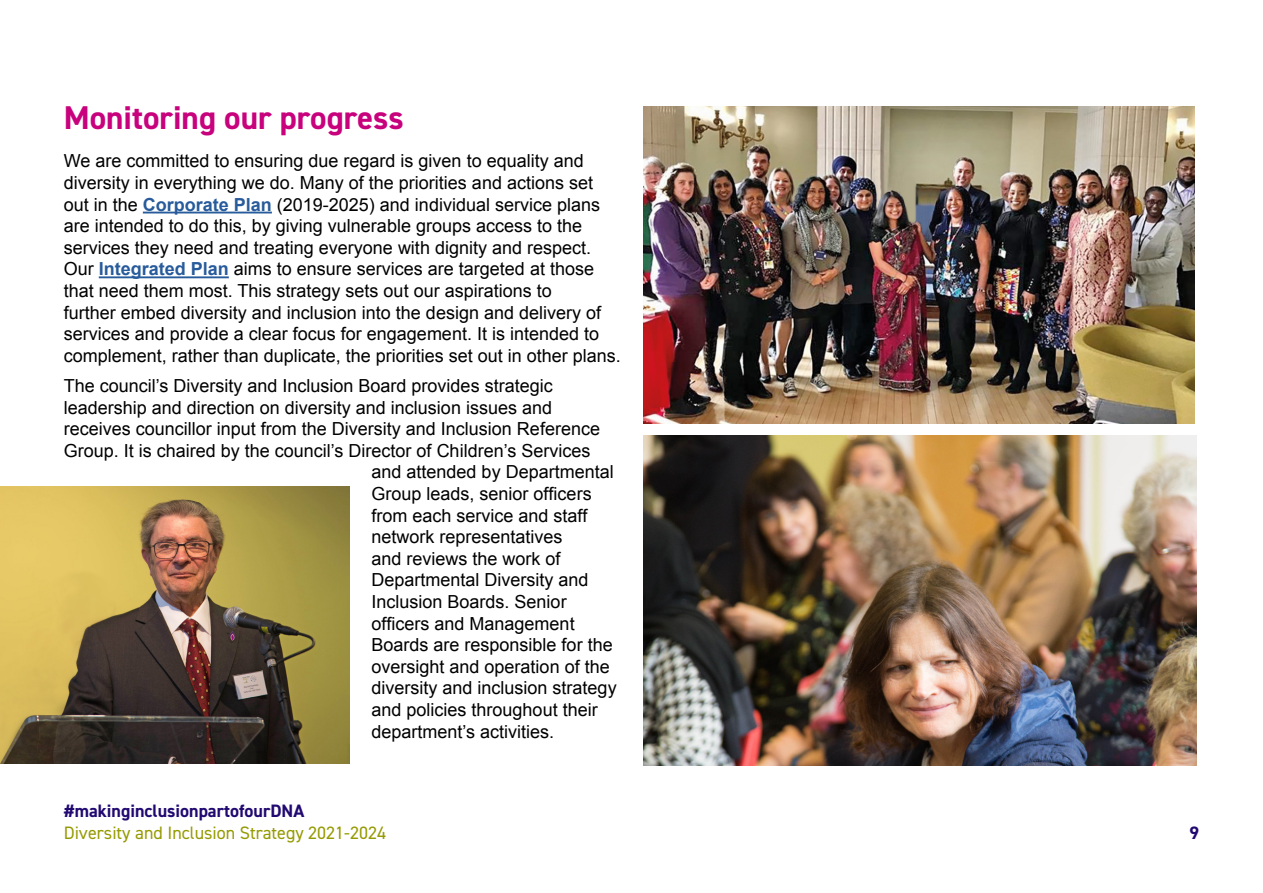
<style>
.page{position:relative;width:1263px;height:893px;background:#fff}
.page>*{position:absolute;margin:0;border:0;box-sizing:border-box;transform-origin:0 0}
.header_233{font:700 33px "DIN2014";color:#c8017d}
.first_para_16_Arial{font:18px/21.6px "Arial";color:#000}
.t1{font:18px "DIN2014";color:#959a00}
.t2{font:700 18px "DIN2014";color:#210971}
.s1{font-weight:700;color:#275b9b}
</style>
<div class="page">
<hr style="left:143px;top:212px;width:129px;height:1px;background:#275b9b">
<hr style="left:99px;top:276px;width:130px;height:2px;background:#275b9b">
<img style="left:643px;top:436px;width:553px;height:329px">
<img style="left:643px;top:106px;width:552px;height:318px">
<img style="left:0;top:486px;width:349px;height:278px">
<p class="header_233" style="left:64px;top:95px;width:341px">Monitoring our progress</p>
<p class="first_para_16_Arial" style="left:64px;top:150px;width:558px">We are committed to ensuring due regard is given to equality and diversity in everything we do. Many of the priorities and actions set out in the <span class="s1">Corporate Plan</span> (2019-2025) and individual service plans are intended to do this, by giving vulnerable groups access to the services they need and treating everyone with dignity and respect.<br>Our <span class="s1">Integrated Plan</span> aims to ensure services are targeted at those that need them most. This strategy sets out our aspirations to<br>further embed diversity and inclusion into the design and delivery of services and provide a clear focus for engagement. It is intended to complement, rather than duplicate, the priorities set out in other plans.</p>
<p class="first_para_16_Arial" style="left:64px;top:375px;width:490px">The council’s Diversity and Inclusion Board provides strategic</p>
<p class="first_para_16_Arial" style="left:64px;top:397px;width:490px">leadership and direction on diversity and inclusion issues and</p>
<p class="first_para_16_Arial" style="left:64px;top:418px;width:538px">receives councillor input from the Diversity and Inclusion Reference</p>
<p class="first_para_16_Arial" style="left:64px;top:440px;width:528px">Group. It is chaired by the council’s Director of Children’s Services</p>
<p class="first_para_16_Arial" style="left:372px;top:461px;width:244px">and attended by Departmental</p>
<p class="first_para_16_Arial" style="left:372px;top:483px;width:222px">Group leads, senior officers</p>
<p class="first_para_16_Arial" style="left:372px;top:505px;width:217px">from each service and staff</p>
<p class="first_para_16_Arial" style="left:372px;top:526px;width:193px">network representatives</p>
<p class="first_para_16_Arial" style="left:372px;top:548px;width:191px">and reviews the work of</p>
<p class="first_para_16_Arial" style="left:372px;top:569px;width:219px">Departmental Diversity and</p>
<p class="first_para_16_Arial" style="left:372px;top:591px;width:197px">Inclusion Boards. Senior</p>
<p class="first_para_16_Arial" style="left:372px;top:613px;width:205px">officers and Management</p>
<p class="first_para_16_Arial" style="left:372px;top:634px;width:243px">Boards are responsible for the</p>
<p class="first_para_16_Arial" style="left:372px;top:656px;width:240px">oversight and operation of the</p>
<p class="first_para_16_Arial" style="left:372px;top:677px;width:247px">diversity and inclusion strategy</p>
<p class="first_para_16_Arial" style="left:372px;top:699px;width:228px">and policies throughout their</p>
<p class="first_para_16_Arial" style="left:372px;top:721px;width:184px">department’s activities.</p>
<p class="t2" style="left:64px;top:799px;width:242px">#makinginclusionpartofourDNA</p>
<p class="t1" style="left:64px;top:821px;width:324px">Diversity and Inclusion Strategy 2021-2024</p>
<p class="t2" style="left:1189px;top:821px;width:11px">9</p>
</div>
